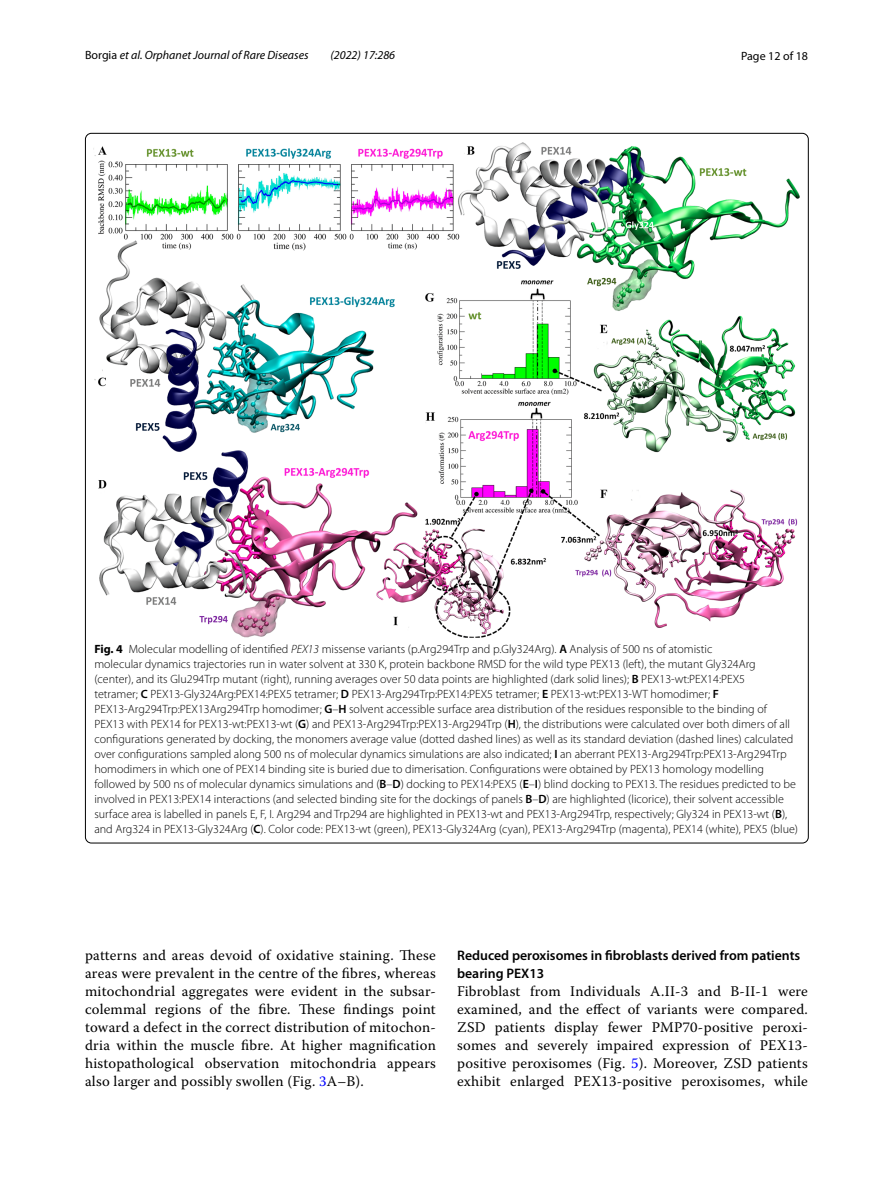
<style>
.page{position:relative;width:893px;height:1187px;background:#fff}
.page>*{position:absolute;margin:0;border:0;box-sizing:border-box;transform-origin:0 0}
.t1{font:14.7px/18px "Warnock Pro";letter-spacing:.015em;color:#000;text-align:justify}
.t2{font:600 13.8px/18px "Myriad Pro";color:#000}
.t3{font:300 12px/15px "Myriad Pro";color:#000}
.t4{font:italic 12px "Myriad Pro";color:#000}
.t5{font:12px "Myriad Pro";color:#000}
.s1{font-style:normal}
.s2{font-weight:700}
.s3{font-style:italic}
.s4{font-weight:600}
.s5{color:#00f}
</style>
<div class="page">
<img style="left:94px;top:142px;width:706px;height:495px">
<p class="t4" style="left:85px;top:48px;width:225px"><span class="s1">Borgia</span> et al. Orphanet Journal of Rare Diseases</p>
<p class="t4" style="left:330px;top:48px;width:66px">(2022) 17:286</p>
<p class="t5" style="left:741px;top:48px;width:68px">Page 12 of 18</p>
<p class="t3" style="left:94px;top:641px;width:705px"><span class="s2">Fig. 4</span> Molecular modelling of identified <span class="s3">PEX13</span> missense variants (p.Arg294Trp and p.Gly324Arg). <span class="s4">A</span> Analysis of 500 ns of atomistic<br>molecular dynamics trajectories run in water solvent at 330 K, protein backbone RMSD for the wild type PEX13 (left), the mutant Gly324Arg<br>(center), and its Glu294Trp mutant (right), running averages over 50 data points are highlighted (dark solid lines); <span class="s4">B</span> PEX13-wt:PEX14:PEX5<br>tetramer; <span class="s4">C</span> PEX13-Gly324Arg:PEX14:PEX5 tetramer; <span class="s4">D</span> PEX13-Arg294Trp:PEX14:PEX5 tetramer; <span class="s4">E</span> PEX13-wt:PEX13-WT homodimer; <span class="s4">F </span>PEX13-Arg294Trp:PEX13Arg294Trp homodimer; <span class="s4">G</span>–<span class="s4">H</span> solvent accessible surface area distribution of the residues responsible to the binding of PEX13 with PEX14 for PEX13-wt:PEX13-wt (<span class="s4">G</span>) and PEX13-Arg294Trp:PEX13-Arg294Trp (<span class="s4">H</span>), the distributions were calculated over both dimers of all configurations generated by docking, the monomers average value (dotted dashed lines) as well as its standard deviation (dashed lines) calculated over configurations sampled along 500 ns of molecular dynamics simulations are also indicated; <span class="s4">I</span> an aberrant PEX13-Arg294Trp:PEX13-Arg294Trp homodimers in which one of PEX14 binding site is buried due to dimerisation. Configurations were obtained by PEX13 homology modelling followed by 500 ns of molecular dynamics simulations and (<span class="s4">B</span>–<span class="s4">D</span>) docking to PEX14:PEX5 (<span class="s4">E</span>–<span class="s4">I</span>) blind docking to PEX13. The residues predicted to be involved in PEX13:PEX14 interactions (and selected binding site for the dockings of panels <span class="s4">B</span>–<span class="s4">D</span>) are highlighted (licorice), their solvent accessible surface area is labelled in panels E, F, I. Arg294 and Trp294 are highlighted in PEX13-wt and PEX13-Arg294Trp, respectively; Gly324 in PEX13-wt (<span class="s4">B</span>), and Arg324 in PEX13-Gly324Arg (<span class="s4">C</span>). Color code: PEX13-wt (green), PEX13-Gly324Arg (cyan), PEX13-Arg294Trp (magenta), PEX14 (white), PEX5 (blue)</p>
<p class="t1" style="left:85px;top:946px;width:352px">patterns and areas devoid of oxidative staining. These areas were prevalent in the centre of the fibres, whereas mitochondrial aggregates were evident in the subsar&shy;colemmal regions of the fibre. These findings point toward a defect in the correct distribution of mitochon&shy;dria within the muscle fibre. At higher magnification histopathological observation mitochondria appears also larger and possibly swollen (Fig. <span class="s5">3</span>A–B).</p>
<p class="t2" style="left:457px;top:945px;width:345px">Reduced peroxisomes in fibroblasts derived from patients bearing PEX13</p>
<p class="t1" style="left:457px;top:981px;width:352px">Fibroblast from Individuals A.II-3 and B-II-1 were examined, and the effect of variants were compared.<br>ZSD patients display fewer PMP70-positive peroxi&shy;somes and severely impaired expression of PEX13- positive peroxisomes (Fig. <span class="s5">5</span>). Moreover, ZSD patients exhibit enlarged PEX13-positive peroxisomes, while</p>
</div>
